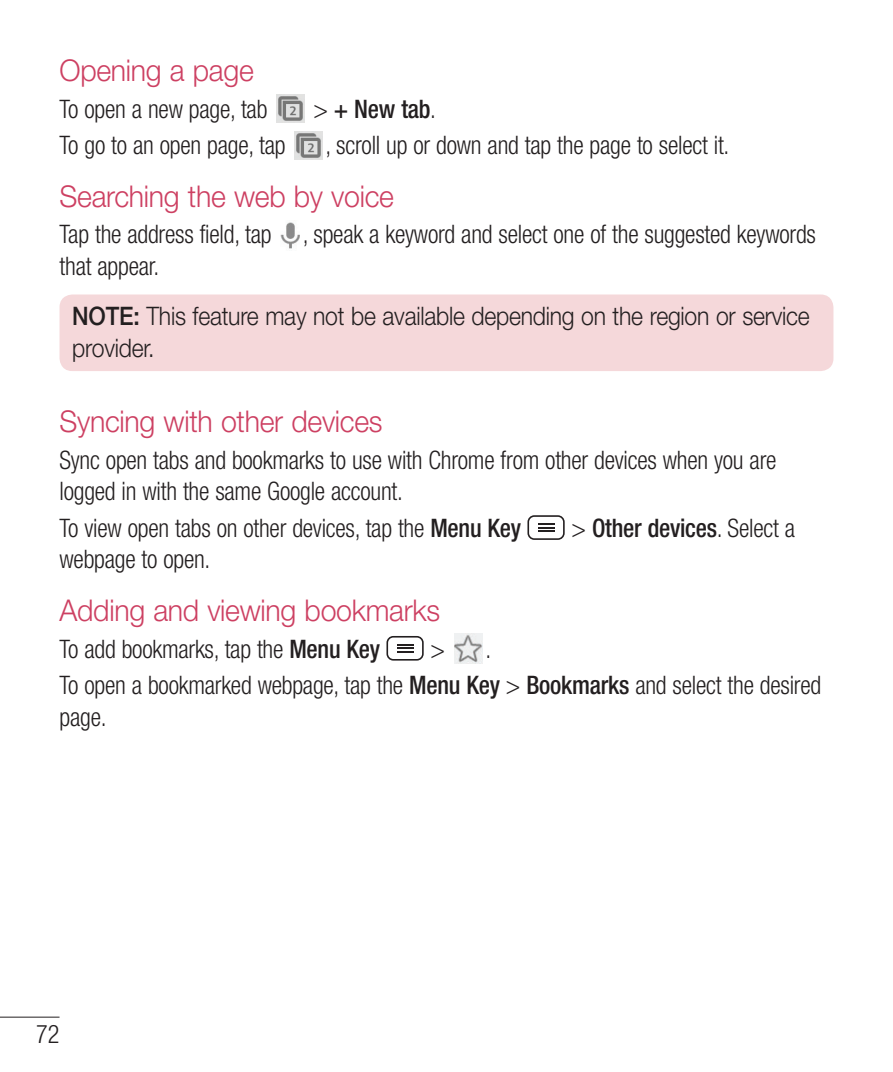
<style>
.page{position:relative;width:893px;height:1072px;background:#fff}
.page>*{position:absolute;margin:0;border:0;box-sizing:border-box;transform-origin:0 0}
.t1{font:300 30px "Helvetica Neue LT Pro";letter-spacing:-.01em;color:#cd4062;scale:.95 1}
.t2{font:300 condensed 25.5px/31.5px "Helvetica Neue LT Pro";letter-spacing:-.01em;color:#231f20;scale:.95 1}
.t3{font:300 25.5px/31.5px "Helvetica Neue LT Pro";letter-spacing:-.01em;color:#231f20;scale:.9 1}
.t4{font:500 condensed 25.5px "Helvetica Neue LT Pro";letter-spacing:-.01em;color:#231f20;scale:.95 1}
.s1{font-weight:300}
.s2{font-weight:500}
</style>
<div class="page">
<hr style="left:0;top:1016px;width:60px;height:1px;background:#231f20">
<img style="left:276px;top:95px;width:28px;height:28px">
<img style="left:295px;top:131px;width:28px;height:28px">
<img style="left:281px;top:222px;width:19px;height:27px">
<div style="left:60px;top:294px;width:773px;height:77px;background:#f5d8da;border-radius:13px"></div>
<div style="left:527px;top:515px;width:38px;height:25px;border:2px solid #231f20;border-radius:6px"></div>
<svg style="left:538px;top:523px;width:16px;height:8px"></svg>
<div style="left:386px;top:636px;width:38px;height:24px;border:2px solid #231f20;border-radius:6px"></div>
<svg style="left:397px;top:644px;width:16px;height:8px"></svg>
<img style="left:454px;top:634px;width:29px;height:29px">
<p class="t1" style="left:60px;top:59px;width:206px">Opening a page</p>
<p class="t2" style="left:60px;top:95px;width:220px">To open a new page, tab</p>
<p class="t4" style="left:313px;top:99px;width:131px"><span class="s1">&gt;</span> + New tab<span class="s1">.</span></p>
<p class="t2" style="left:60px;top:132px;width:240px">To go to an open page, tap</p>
<p class="t2" style="left:325px;top:132px;width:427px">, scroll up or down and tap the page to select it.</p>
<p class="t1" style="left:60px;top:185px;width:354px">Searching the web by voice</p>
<p class="t2" style="left:60px;top:221px;width:798px">Tap the address field, tap , speak a keyword and select one of the suggested keywords that appear.</p>
<p class="t3" style="left:72px;top:303px;width:821px"><span class="s2">NOTE:</span> This feature may not be available depending on the region or service provider.</p>
<p class="t1" style="left:60px;top:410px;width:342px">Syncing with other devices</p>
<p class="t2" style="left:60px;top:446px;width:756px">Sync open tabs and bookmarks to use with Chrome from other devices when you are logged in with the same Google account.</p>
<p class="t2" style="left:60px;top:514px;width:487px">To view open tabs on other devices, tap the <span class="s2">Menu Key</span></p>
<p class="t4" style="left:572px;top:518px;width:237px"><span class="s1">&gt;</span> Other devices<span class="s1">. Select a</span></p>
<p class="t2" style="left:60px;top:546px;width:160px">webpage to open.</p>
<p class="t1" style="left:60px;top:599px;width:402px">Adding and viewing bookmarks</p>
<p class="t2" style="left:60px;top:635px;width:339px">To add bookmarks, tap the <span class="s2">Menu Key</span></p>
<p class="t2" style="left:60px;top:633px;width:803px;line-height:36.6px;text-indent:371px">&gt; .<br>To open a bookmarked webpage, tap the <span class="s2">Menu Key</span> &gt; <span class="s2">Bookmarks</span> and select the desired</p>
<p class="t2" style="left:60px;top:703px;width:51px">page.</p>
<p class="t2" style="left:36px;top:1021px;width:26px">72</p>
</div>
